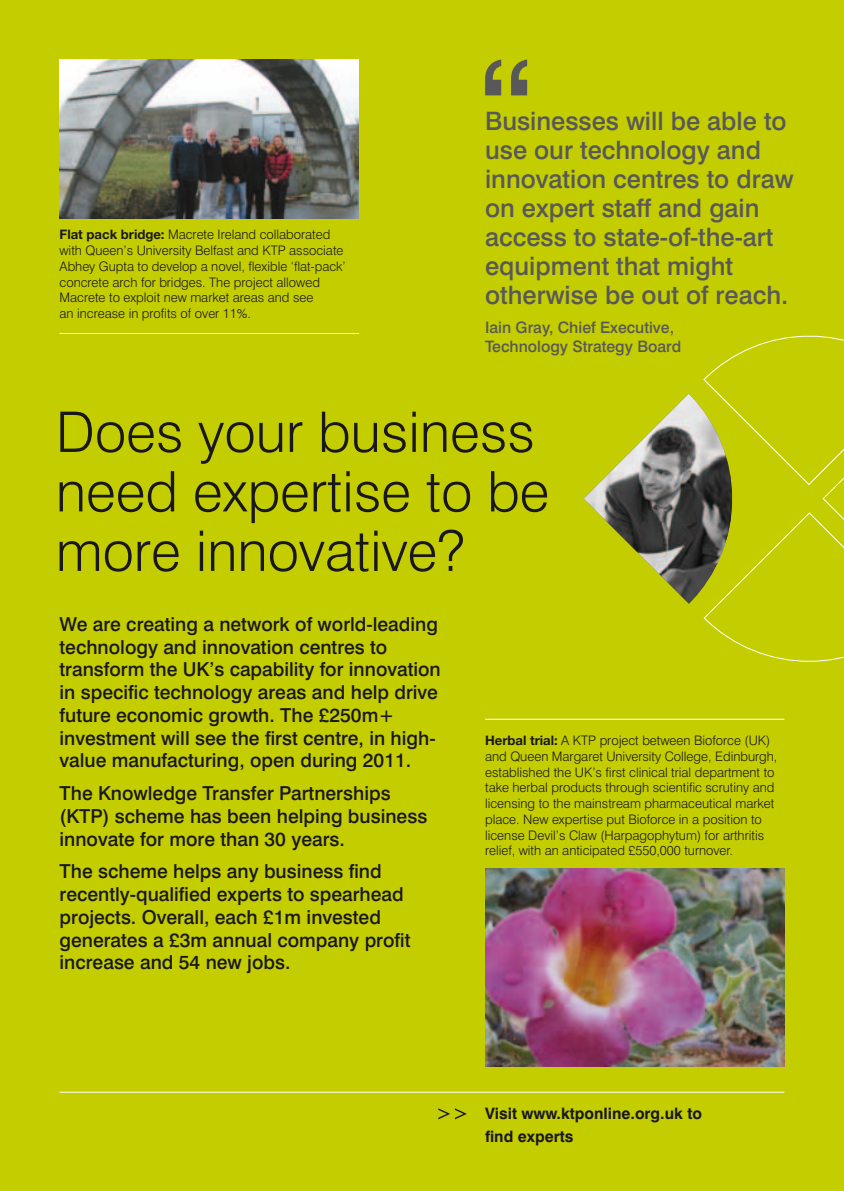
<style>
.page{position:relative;width:844px;height:1191px;background:#fff}
.page>*{position:absolute;margin:0;border:0;box-sizing:border-box;transform-origin:0 0}
.t1{font:300 56px/59.5px "Swiss 721 BT";color:#1a171c}
.t2{font:500 25.38px/28.9px "Swiss 721 BT";color:#58585a}
.t3{font:500 19.25px/22.8px "Swiss 721 BT";color:#1a171c}
.t4{font:500 15.75px/19.2px "Swiss 721 BT";color:#58585a}
.t5{font:700 15.75px/22.8px "Swiss 721 BT";color:#1a171c}
.t6{font:300 13.12px/15.8px "Swiss 721 BT";color:#1a171c}
.s1{font-family:"Helvetica Neue";font-weight:700}
</style>
<div class="page">
<div style="left:0;top:0;width:843px;height:1191px;background:#c3cd00"></div>
<svg style="left:455px;top:1108px;width:11px;height:11px"></svg>
<svg style="left:438px;top:1108px;width:11px;height:11px"></svg>
<hr style="left:60px;top:1091px;width:724px;height:1px;background:#fff">
<svg style="left:485px;top:60px;width:42px;height:35px"></svg>
<img style="left:485px;top:868px;width:299px;height:199px">
<img style="left:60px;top:60px;width:299px;height:158px">
<svg style="left:583px;top:335px;width:260px;height:327px"></svg>
<hr style="left:60px;top:333px;width:299px;height:1px;background:#fff">
<hr style="left:485px;top:719px;width:299px;height:1px;background:#fff">
<p class="t6" style="left:60px;top:226px;width:288px"><span class="s1">Flat pack bridge:</span> Macrete Ireland collaborated with Queen’s University Belfast and KTP associate Abhey Gupta to develop a novel, flexible ‘flat-pack’ concrete arch for bridges. The project allowed Macrete to exploit new market areas and see<br>an increase in profits of over 11%.</p>
<h2 class="t2" style="left:485px;top:107px;width:310px">Businesses will be able to use our technology and innovation centres to draw on expert staff and gain access to state-of-the-art equipment that might otherwise be out of reach.</h2>
<p class="t4" style="left:485px;top:318px;width:197px">Iain Gray, Chief Executive,<br>Technology Strategy Board</p>
<h1 class="t1" style="left:56px;top:402px;width:495px">Does your business need expertise to be more innovative?</h1>
<p class="t3" style="left:60px;top:612px;width:382px">We are creating a network of world-leading technology and innovation centres to transform the UK’s capability for innovation in specific technology areas and help drive future economic growth. The £250m+ investment will see the first centre, in high&shy;value manufacturing, open during 2011.</p>
<h3 class="t3" style="left:60px;top:781px;width:369px">The Knowledge Transfer Partnerships (KTP) scheme has been helping business innovate for more than 30 years.</h3>
<h3 class="t3" style="left:60px;top:860px;width:352px">The scheme helps any business find recently-qualified experts to spearhead projects. Overall, each £1m invested generates a £3m annual company profit increase and 54 new jobs.</h3>
<p class="t6" style="left:485px;top:732px;width:294px"><span class="s1">Herbal trial:</span> A KTP project between Bioforce (UK) and Queen Margaret University College, Edinburgh, established the UK’s first clinical trial department to take herbal products through scientific scrutiny and licensing to the mainstream pharmaceutical market place. New expertise put Bioforce in a position to license Devil’s Claw (Harpagophytum) for arthritis relief, with an anticipated £550,000 turnover.</p>
<p class="t5" style="left:485px;top:1102px;width:218px">Visit www.ktponline.org.uk to find experts</p>
</div>
